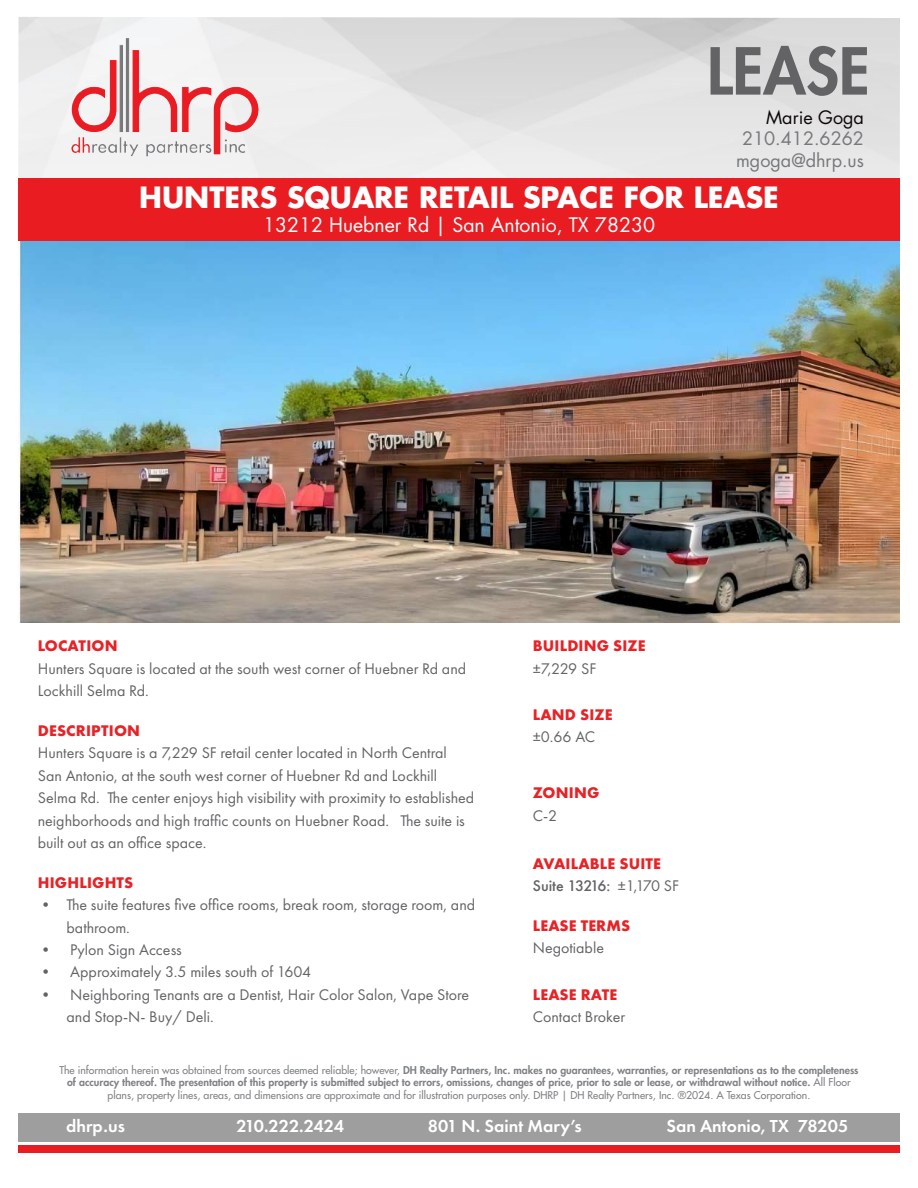
<style>
.page{position:relative;width:918px;height:1188px;background:#fff}
.page>*{position:absolute;margin:0;border:0;box-sizing:border-box;transform-origin:0 0}
.t1{font:800 63px "Futura Std";color:#636366}
.t2{font:700 28.5px "Futura Std";color:#fff}
.t3{font:19.5px "Futura Std";color:#fff}
.t4{font:600 18px "Futura PT";color:#fff}
.t5{font:18px/21.6px "Futura Std";color:#76787b;text-align:center}
.t6{font:600 18px "Futura PT";letter-spacing:-.025em;color:#fff}
.t7{font:18px "Futura Std";color:#0c0806}
.t8{font:15.9px/22.4px "Futura PT";color:#636366}
.t9{font:700 15.9px/22.4px "Futura PT";letter-spacing:.01em;color:#e82226}
.t10{font:800 10.5px/12.6px "Futura Std";color:#808285;text-align:center}
.s1{font-weight:500;color:#636366}
.s2{font-weight:400;color:#636366}
.s3{font-weight:500}
</style>
<div class="page">
<img style="left:18px;top:17px;width:882px;height:162px">
<img style="left:58px;top:38px;width:241px;height:141px">
<div style="left:18px;top:1114px;width:882px;height:28px;background:#9e9e9f"></div>
<div style="left:18px;top:1145px;width:882px;height:8px;background:#e91c22"></div>
<div style="left:18px;top:179px;width:882px;height:63px;background:#e91c22"></div>
<img style="left:18px;top:242px;width:882px;height:381px">
<h1 class="t1" style="left:707px;top:31px;width:164px">LEASE</h1>
<p class="t7" style="left:766px;top:106px;width:99px">Marie Goga</p>
<p class="t5" style="left:736px;top:128px;width:129px">210.412.6262 mgoga@dhrp.us</p>
<h2 class="t2" style="left:139px;top:179px;width:641px">HUNTERS SQUARE RETAIL SPACE FOR LEASE</h2>
<p class="t3" style="left:263px;top:213px;width:393px">13212 Huebner Rd | San Antonio, TX 78230</p>
<p class="t9" style="left:38px;top:635px;width:81px">LOCATION</p>
<p class="t8" style="left:38px;top:657px;width:430px">Hunters Square is located at the south west corner of Huebner Rd and<br>Lockhill Selma Rd.</p>
<p class="t9" style="left:38px;top:719px;width:104px">DESCRIPTION</p>
<p class="t8" style="left:38px;top:742px;width:438px">Hunters Square is a 7,229 SF retail center located in North Central San Antonio, at the south west corner of Huebner Rd and Lockhill Selma Rd. The center enjoys high visibility with proximity to established neighborhoods and high traffic counts on Huebner Road. The suite is built out as an office space.</p>
<p class="t9" style="left:38px;top:871px;width:97px">HIGHLIGHTS</p>
<p class="t8" style="left:67px;top:894px;width:410px;text-indent:-29px">• The suite features five office rooms, break room, storage room, and bathroom.</p>
<p class="t8" style="left:38px;top:938px;width:146px">• Pylon Sign Access</p>
<p class="t8" style="left:38px;top:961px;width:275px">• Approximately 3.5 miles south of 1604</p>
<p class="t8" style="left:67px;top:983px;width:404px;text-indent:-29px">• Neighboring Tenants are a Dentist, Hair Color Salon, Vape Store and Stop-N- Buy/ Deli.</p>
<p class="t9" style="left:533px;top:635px;width:114px">BUILDING SIZE</p>
<p class="t8" style="left:533px;top:657px;width:65px">±7,229 SF</p>
<p class="t9" style="left:533px;top:703px;width:81px">LAND SIZE</p>
<p class="t8" style="left:533px;top:726px;width:64px">±0.66 AC</p>
<p class="t9" style="left:533px;top:782px;width:68px">ZONING</p>
<p class="t8" style="left:533px;top:804px;width:26px">C-2</p>
<p class="t9" style="left:533px;top:852px;width:148px">AVAILABLE SUITE<br><span class="s1">Suite 13216:</span> <span class="s2">±1,170 SF</span></p>
<p class="t9" style="left:533px;top:914px;width:99px">LEASE TERMS</p>
<p class="t8" style="left:533px;top:937px;width:73px">Negotiable</p>
<p class="t9" style="left:533px;top:983px;width:86px">LEASE RATE</p>
<p class="t8" style="left:533px;top:1005px;width:94px">Contact Broker</p>
<p class="t10" style="left:59px;top:1063px;width:801px"><span class="s3">The information herein was obtained from sources deemed reliable; however,</span> DH Realty Partners, Inc. makes no guarantees, warranties, or representations as to the completeness of accuracy thereof. The presentation of this property is submitted subject to errors, omissions, changes of price, prior to sale or lease, or withdrawal without notice. <span class="s3">All Floor plans, property lines, areas, and dimensions are approximate and for illustration purposes only. DHRP | DH Realty Partners, Inc. ®2024. A Texas Corporation.</span></p>
<p class="t4" style="left:66px;top:1114px;width:60px">dhrp.us</p>
<p class="t6" style="left:237px;top:1114px;width:109px">210.222.2424</p>
<p class="t4" style="left:428px;top:1114px;width:155px">801 N. Saint Mary’s</p>
<p class="t4" style="left:667px;top:1114px;width:183px">San Antonio, TX 78205</p>
</div>
